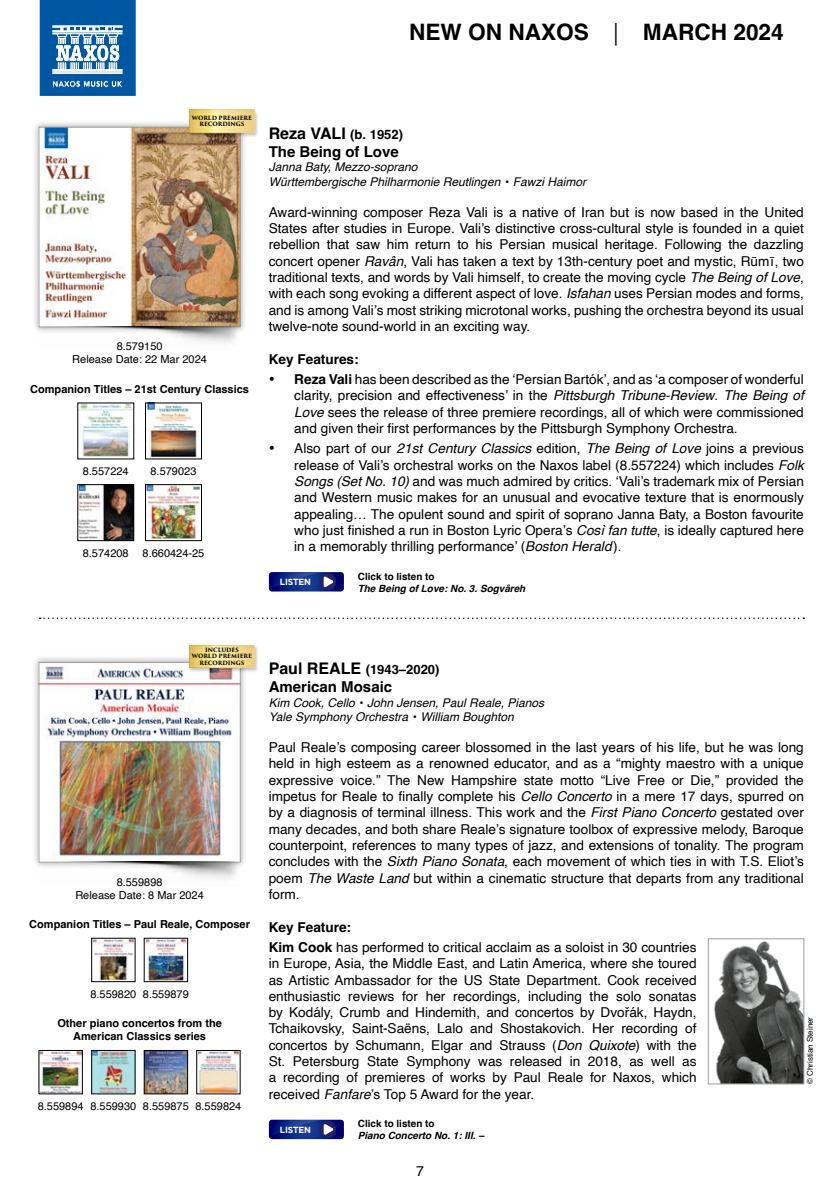
<style>
.page{position:relative;width:840px;height:1191px;background:#fff}
.page>*{position:absolute;margin:0;border:0;box-sizing:border-box;transform-origin:0 0}
.t1{font:700 22.6px "Helvetica";color:#000}
.t2{font:700 16px "Helvetica";color:#000}
.t3{font:700 15px "Helvetica";color:#000}
.t4{font:14.2px "Helvetica";color:#000}
.t5{font:13.6px/16.4px "Helvetica";color:#000;text-align:justify}
.t6{font:700 13.6px "Helvetica";color:#000}
.t7{font:700 13px "Helvetica";color:#000}
.t8{font:italic 12px/14.4px "Helvetica";color:#000}
.t9{font:11px/13.2px "Helvetica";color:#000;text-align:center}
.t10{font:700 11px/13.2px "Helvetica";color:#000;text-align:center}
.t11{font:italic 700 10px "Helvetica";color:#000}
.t12{font:700 10px "Helvetica";color:#000}
.t13{font:700 8.8px "Gotham";letter-spacing:-.02em;color:#fff}
.t14{font:8px "Helvetica";color:#000}
.t15{font:700 5.6px/6.2px "Trajan Pro 3";letter-spacing:-.005em;color:#000;text-align:center}
.s1{font-weight:300}
.s2{font-size:13px}
.s3{font-style:normal}
.s4{font-style:italic}
.s5{font-weight:700}
.s6{font-size:16px}
</style>
<div class="page">
<svg style="left:40px;top:0;width:96px;height:96px"></svg>
<div style="left:31px;top:120px;width:216px;height:214px;background:#000;opacity:.3"></div>
<img style="left:39px;top:129px;width:201px;height:214px">
<div style="left:39px;top:127px;width:201px;height:200px;border:1px solid #9d9e9e"></div>
<div style="left:31px;top:655px;width:216px;height:214px;background:#000;opacity:.3"></div>
<img style="left:39px;top:664px;width:201px;height:215px">
<div style="left:39px;top:662px;width:201px;height:200px;border:1px solid #9d9e9e"></div>
<svg style="left:269px;top:572px;width:74px;height:19px"></svg>
<img style="left:80px;top:486px;width:52px;height:53px">
<div style="left:78px;top:484px;width:56px;height:57px;border:1px solid #000"></div>
<img style="left:147px;top:486px;width:52px;height:53px">
<div style="left:145px;top:484px;width:56px;height:57px;border:1px solid #000"></div>
<img style="left:147px;top:405px;width:50px;height:52px">
<img style="left:80px;top:405px;width:52px;height:52px">
<img style="left:146px;top:940px;width:40px;height:39px">
<img style="left:93px;top:940px;width:40px;height:39px">
<img style="left:146px;top:1052px;width:40px;height:40px">
<div style="left:144px;top:1050px;width:44px;height:44px;border:1px solid #000"></div>
<img style="left:198px;top:1052px;width:40px;height:40px">
<div style="left:196px;top:1050px;width:44px;height:44px;border:1px solid #000"></div>
<img style="left:93px;top:1052px;width:40px;height:40px">
<div style="left:91px;top:1050px;width:44px;height:44px;border:1px solid #000"></div>
<img style="left:41px;top:1052px;width:39px;height:40px">
<div style="left:188px;top:110px;width:70px;height:27px;background:#000;opacity:.23"></div>
<img style="left:189px;top:110px;width:65px;height:22px">
<div style="left:188px;top:645px;width:70px;height:28px;background:#000;opacity:.23"></div>
<img style="left:189px;top:645px;width:65px;height:22px">
<img style="left:714px;top:941px;width:87px;height:141px">
<div style="left:707px;top:938px;width:96px;height:146px;border:1px solid #9d9e9e"></div>
<svg style="left:269px;top:1119px;width:74px;height:20px"></svg>
<svg style="left:40px;top:617px;width:763px;height:2px"></svg>
<h1 class="t1" style="left:409px;top:18px;width:376px">NEW ON NAXOS <span class="s1">|</span> MARCH 2024</h1>
<p class="t15" style="left:192px;top:115px;width:62px">WORLD PREMIERE<br>RECORDINGS</p>
<p class="t9" style="left:72px;top:340px;width:136px">8.579150<br>Release Date: 22 Mar 2024</p>
<p class="t10" style="left:30px;top:383px;width:220px">Companion Titles – 21st Century Classics</p>
<p class="t9" style="left:83px;top:465px;width:47px">8.557224</p>
<p class="t9" style="left:150px;top:465px;width:47px">8.579023</p>
<p class="t9" style="left:83px;top:546px;width:47px">8.574208</p>
<p class="t9" style="left:142px;top:546px;width:63px">8.660424-25</p>
<p class="t2" style="left:268px;top:124px;width:136px">Reza VALI <span class="s2">(b. 1952)</span></p>
<p class="t3" style="left:268px;top:143px;width:132px">The Being of Love</p>
<p class="t8" style="left:268px;top:160px;width:319px">Janna Baty, Mezzo-soprano<br>Württembergische Philharmonie Reutlingen <span class="s3">•</span> Fawzi Haimor</p>
<p class="t5" style="left:268px;top:204px;width:536px">Award-winning composer Reza Vali is a native of Iran but is now based in the United States after studies in Europe. Vali’s distinctive cross-cultural style is founded in a quiet rebellion that saw him return to his Persian musical heritage. Following the dazzling concert opener <span class="s4">Ravân</span>, Vali has taken a text by 13th-century poet and mystic, Rūmī, two traditional texts, and words by Vali himself, to create the moving cycle <span class="s4">The Being of Love</span>, with each song evoking a different aspect of love. <span class="s4">Isfahan</span> uses Persian modes and forms, and is among Vali’s most striking microtonal works, pushing the orchestra beyond its usual twelve-note sound-world in an exciting way.</p>
<p class="t6" style="left:268px;top:350px;width:91px">Key Features:</p>
<p class="t5" style="left:294px;top:371px;width:511px;text-indent:-26px">• <span class="s5">Reza Vali</span> has been described as the ‘Persian Bartók’, and as ‘a composer of wonderful clarity, precision and effectiveness’ in the <span class="s4">Pittsburgh Tribune-Review</span>. <span class="s4">The Being of Love</span> sees the release of three premiere recordings, all of which were commissioned and given their first performances by the Pittsburgh Symphony Orchestra.</p>
<p class="t5" style="left:294px;top:440px;width:511px;text-indent:-26px">• Also part of our <span class="s4">21st Century Classics</span> edition, <span class="s4">The Being of Love</span> joins a previous release of Vali’s orchestral works on the Naxos label (8.557224) which includes <span class="s4">Folk Songs (Set No. 10)</span> and was much admired by critics. ‘Vali’s trademark mix of Persian and Western music makes for an unusual and evocative texture that is enormously appealing… The opulent sound and spirit of soprano Janna Baty, a Boston favourite who just finished a run in Boston Lyric Opera’s <span class="s4">Così fan tutte</span>, is ideally captured here in a memorably thrilling performance’ (<span class="s4">Boston Herald</span>).</p>
<p class="t13" style="left:280px;top:577px;width:33px">LISTEN</p>
<p class="t12" style="left:357px;top:570px;width:78px">Click to listen to</p>
<p class="t11" style="left:357px;top:582px;width:169px">The Being of Love: No. 3. Sogvâreh</p>
<p class="t15" style="left:192px;top:647px;width:62px">INCLUDES<br>WORLD PREMIERE<br>RECORDINGS</p>
<p class="t9" style="left:75px;top:875px;width:130px">8.559898<br>Release Date: 8 Mar 2024</p>
<p class="t10" style="left:29px;top:918px;width:222px">Companion Titles – Paul Reale, Composer</p>
<p class="t9" style="left:90px;top:987px;width:100px">8.559820 8.559879</p>
<p class="t10" style="left:57px;top:1017px;width:166px">Other piano concertos from the<br>American Classics series</p>
<p class="t9" style="left:38px;top:1099px;width:205px">8.559894 8.559930 8.559875 8.559824</p>
<p class="t7" style="left:268px;top:662px;width:172px"><span class="s6">Paul REALE</span> (1943–2020)</p>
<p class="t3" style="left:268px;top:678px;width:125px">American Mosaic</p>
<p class="t8" style="left:268px;top:695px;width:277px">Kim Cook, Cello <span class="s3">•</span> John Jensen, Paul Reale, Pianos<br>Yale Symphony Orchestra <span class="s3">•</span> William Boughton</p>
<p class="t5" style="left:268px;top:739px;width:536px">Paul Reale’s composing career blossomed in the last years of his life, but he was long held in high esteem as a renowned educator, and as a “mighty maestro with a unique expressive voice.” The New Hampshire state motto “Live Free or Die,” provided the impetus for Reale to finally complete his <span class="s4">Cello Concerto</span> in a mere 17 days, spurred on by a diagnosis of terminal illness. This work and the <span class="s4">First Piano Concerto</span> gestated over many decades, and both share Reale’s signature toolbox of expressive melody, Baroque counterpoint, references to many types of jazz, and extensions of tonality. The program concludes with the <span class="s4">Sixth Piano Sonata</span>, each movement of which ties in with T.S. Eliot’s poem <span class="s4">The Waste Land</span> but within a cinematic structure that departs from any traditional form.</p>
<p class="t5" style="left:268px;top:917px;width:429px;line-height:20.4px"><span class="s5">Key Feature:<br>Kim Cook</span> has performed to critical acclaim as a soloist in 30 countries</p>
<p class="t5" style="left:268px;top:955px;width:429px">in Europe, Asia, the Middle East, and Latin America, where she toured as Artistic Ambassador for the US State Department. Cook received enthusiastic reviews for her recordings, including the solo sonatas by Kodály, Crumb and Hindemith, and concertos by Dvořák, Haydn, Tchaikovsky, Saint-Saëns, Lalo and Shostakovich. Her recording of concertos by Schumann, Elgar and Strauss (<span class="s4">Don Quixote</span>) with the St. Petersburg State Symphony was released in 2018, as well as a recording of premieres of works by Paul Reale for Naxos, which received <span class="s4">Fanfare</span>’s Top 5 Award for the year.</p>
<p class="t14" style="left:803px;top:1084px;width:69px;rotate:-90deg">© Christian Steiner</p>
<p class="t13" style="left:280px;top:1124px;width:33px">LISTEN</p>
<p class="t12" style="left:357px;top:1117px;width:78px">Click to listen to</p>
<p class="t11" style="left:357px;top:1129px;width:127px">Piano Concerto No. 1: III. –</p>
<p class="t4" style="left:416px;top:1160px;width:9px">7</p>
</div>
